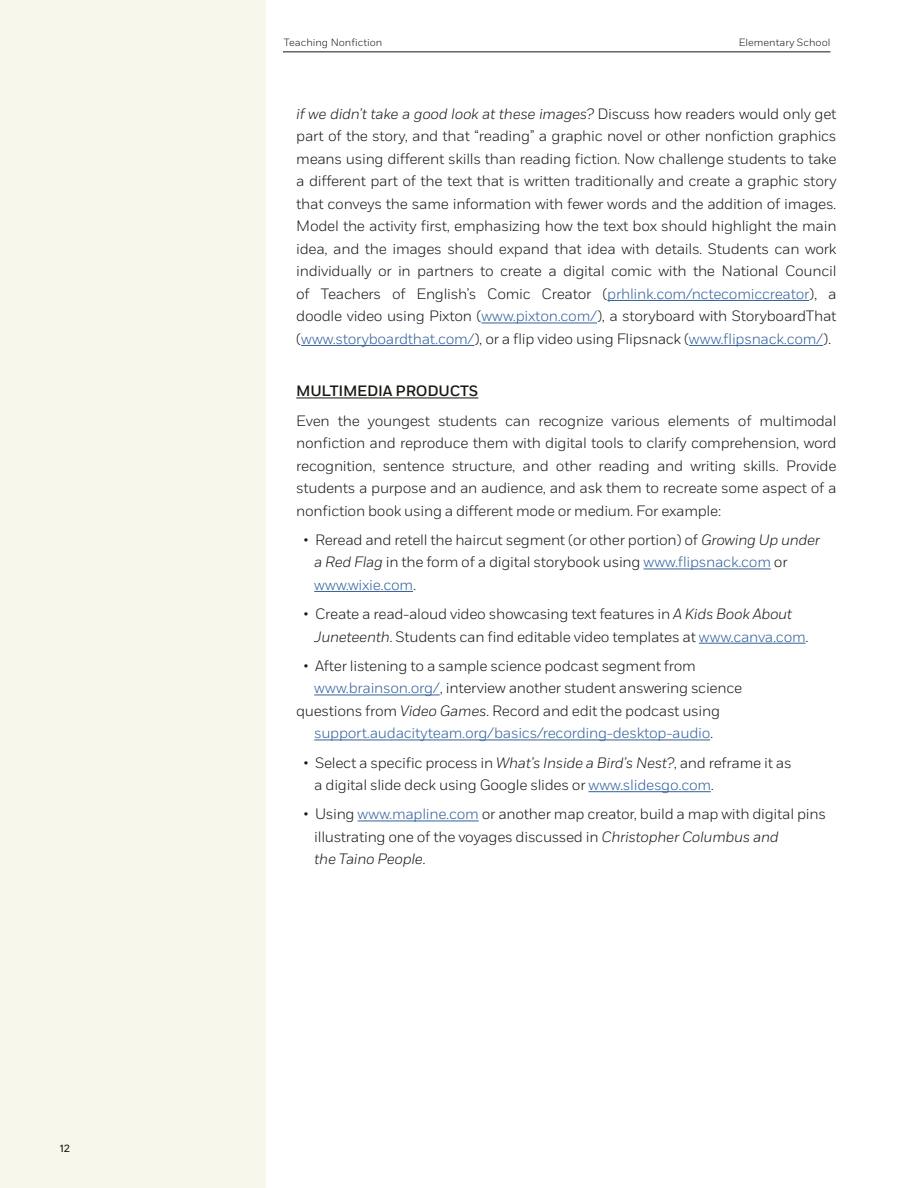
<style>
.page{position:relative;width:918px;height:1188px;background:#fff}
.page>*{position:absolute;margin:0;border:0;box-sizing:border-box;transform-origin:0 0}
.t1{font:300 15px/22.5px "Fort";letter-spacing:-.02em;color:#171714}
.t2{font:300 15px "Fort";letter-spacing:-.02em;color:#31609b}
.t3{font:500 15px "Fort";letter-spacing:-.015em;color:#171714}
.t4{font:12.15px "Fort";color:#171714}
.t5{font:300 10.5px "Fort";color:#171714}
.s1{font-style:italic}
.s2{color:#31609b}
.s3{color:#171714}
</style>
<div class="page">
<div style="left:0;top:0;width:266px;height:1188px;background:#f7f8eb"></div>
<hr style="left:283px;top:52px;width:547px;height:1px;background:#171714">
<hr style="left:607px;top:300px;width:202px;height:1px;background:#31609b">
<hr style="left:481px;top:323px;width:116px;height:1px;background:#31609b">
<hr style="left:301px;top:345px;width:173px;height:1px;background:#31609b">
<hr style="left:689px;top:345px;width:134px;height:1px;background:#31609b">
<hr style="left:296px;top:398px;width:182px;height:1px;background:#171714">
<hr style="left:643px;top:569px;width:128px;height:1px;background:#31609b">
<hr style="left:314px;top:591px;width:99px;height:1px;background:#31609b">
<hr style="left:699px;top:643px;width:107px;height:1px;background:#31609b">
<hr style="left:314px;top:695px;width:126px;height:1px;background:#31609b">
<hr style="left:314px;top:740px;width:396px;height:1px;background:#31609b">
<hr style="left:588px;top:791px;width:123px;height:1px;background:#31609b">
<hr style="left:358px;top:821px;width:121px;height:1px;background:#31609b">
<p class="t4" style="left:60px;top:1140px;width:11px">12</p>
<p class="t5" style="left:284px;top:36px;width:100px">Teaching Nonfiction</p>
<p class="t5" style="left:739px;top:36px;width:93px">Elementary School</p>
<p class="t1" style="left:296px;top:103px;width:542px"><span class="s1">if we didn’t take a good look at these images?</span> Discuss how readers would only get part of the story, and that “reading” a graphic novel or other nonfiction graphics means using different skills than reading fiction. Now challenge students to take a different part of the text that is written traditionally and create a graphic story that conveys the same information with fewer words and the addition of images.<br>Model the activity first, emphasizing how the text box should highlight the main idea, and the images should expand that idea with details. Students can work individually or in partners to create a digital comic with the National Council of Teachers of English’s Comic Creator (<span class="s2">prhlink.com/nctecomiccreator</span>), a doodle video using Pixton (<span class="s2">www.pixton.com/</span>), a storyboard with StoryboardThat (<span class="s2">www.storyboardthat.com/</span>), or a flip video using Flipsnack (<span class="s2">www.flipsnack.com/</span>).</p>
<p class="t3" style="left:296px;top:382px;width:184px">MULTIMEDIA PRODUCTS</p>
<p class="t1" style="left:296px;top:409px;width:542px;text-align:justify">Even the youngest students can recognize various elements of multimodal nonfiction and reproduce them with digital tools to clarify comprehension, word recognition, sentence structure, and other reading and writing skills. Provide students a purpose and an audience, and ask them to recreate some aspect of a nonfiction book using a different mode or medium. For example:</p>
<p class="t1" style="left:314px;top:529px;width:507px;text-indent:-10px"><sup>●</sup> Reread and retell the haircut segment (or other portion) of <span class="s1">Growing Up under a Red Flag</span> in the form of a digital storybook using <span class="s2">www.flipsnack.com</span> or <span class="s2">www.wixie.com</span>.</p>
<p class="t1" style="left:314px;top:603px;width:494px;text-indent:-10px"><sup>●</sup> Create a read-aloud video showcasing text features in <span class="s1">A Kids Book About<br>Juneteenth</span>. Students can find editable video templates at <span class="s2">www.canva.com</span>.</p>
<p class="t1" style="left:304px;top:655px;width:394px"><sup>●</sup> After listening to a sample science podcast segment from</p>
<p class="t1" style="left:314px;top:677px;width:429px"><span class="s2">www.brainson.org/</span>, interview another student answering science</p>
<p class="t1" style="left:296px;top:700px;width:425px">questions from <span class="s1">Video Games</span>. Record and edit the podcast using</p>
<p class="t2" style="left:314px;top:724px;width:399px">support.audacityteam.org/basics/recording-desktop-audio<span class="s3">.</span></p>
<p class="t1" style="left:314px;top:751px;width:479px;text-indent:-10px"><sup>●</sup> Select a specific process in <span class="s1">What’s Inside a Bird’s Nest?</span>, and reframe it as a digital slide deck using Google slides or <span class="s2">www.slidesgo.com</span>.</p>
<p class="t1" style="left:314px;top:803px;width:513px;text-indent:-10px"><sup>●</sup> Using <span class="s2">www.mapline.com</span> or another map creator, build a map with digital pins illustrating one of the voyages discussed in <span class="s1">Christopher Columbus and<br>the Taino People</span>.</p>
</div>
